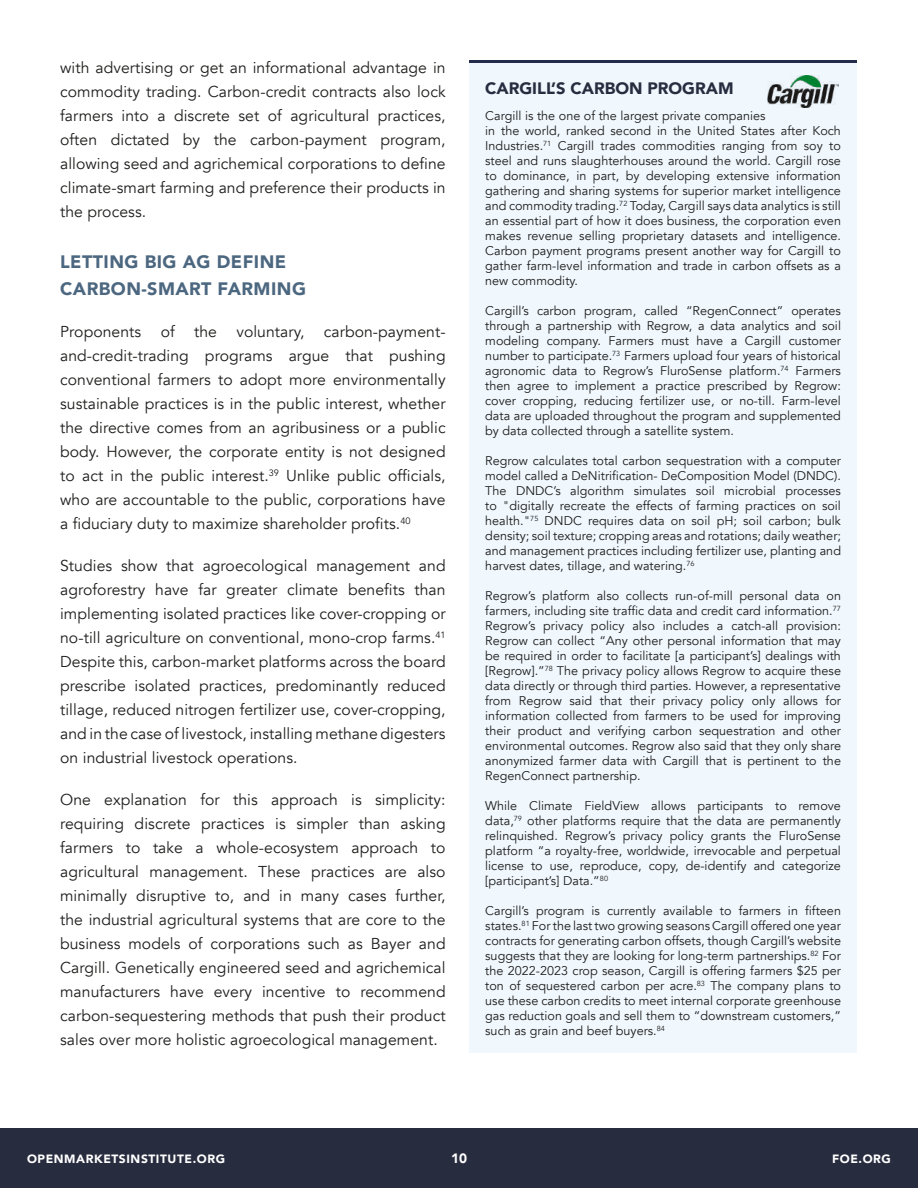
<style>
.page{position:relative;width:918px;height:1188px;background:#fff}
.page>*{position:absolute;margin:0;border:0;box-sizing:border-box;transform-origin:0 0}
.t1{font:900 18px/27px "Avenir";letter-spacing:.025em;color:#4c6780}
.t2{font:900 16.5px "Avenir";color:#282c3f}
.t3{font:15.75px/24px "Avenir";letter-spacing:.005em;color:#1e1e1d;text-align:justify}
.t4{font:900 13.5px "Avenir";color:#fff}
.t5{font:12.6px/15px "Avenir";color:#1d1d1c;text-align:justify}
.t6{font:900 12px "Avenir";letter-spacing:.05em;color:#fff}
</style>
<div class="page">
<div style="left:0;top:1128px;width:918px;height:60px;background:#282c3f"></div>
<div style="left:470px;top:60px;width:387px;height:993px;background:#f0f7fd"></div>
<img style="left:768px;top:75px;width:71px;height:32px">
<hr style="left:470px;top:60px;width:387px;height:3px;background:#232c4a">
<p class="t3" style="left:60px;top:57px;width:387px">with advertising or get an informational advantage in commodity trading. Carbon-credit contracts also lock farmers into a discrete set of agricultural practices, often dictated by the carbon-payment program, allowing seed and agrichemical corporations to define climate-smart farming and preference their products in the process.</p>
<h1 class="t1" style="left:60px;top:249px;width:247px">LETTING BIG AG DEFINE<br>CARBON-SMART FARMING</h1>
<p class="t3" style="left:60px;top:321px;width:387px">Proponents of the voluntary, carbon-payment&shy;and-credit-trading programs argue that pushing conventional farmers to adopt more environmentally sustainable practices is in the public interest, whether the directive comes from an agribusiness or a public body. However, the corporate entity is not designed to act in the public interest.<sup>39</sup> Unlike public officials, who are accountable to the public, corporations have a fiduciary duty to maximize shareholder profits.<sup>40</sup></p>
<p class="t3" style="left:60px;top:555px;width:387px">Studies show that agroecological management and agroforestry have far greater climate benefits than implementing isolated practices like cover-cropping or no-till agriculture on conventional, mono-crop farms.<sup>41<br></sup>Despite this, carbon-market platforms across the board prescribe isolated practices, predominantly reduced tillage, reduced nitrogen fertilizer use, cover-cropping, and in the case of livestock, installing methane digesters on industrial livestock operations.</p>
<p class="t3" style="left:60px;top:789px;width:387px">One explanation for this approach is simplicity: requiring discrete practices is simpler than asking farmers to take a whole-ecosystem approach to agricultural management. These practices are also minimally disruptive to, and in many cases further, the industrial agricultural systems that are core to the business models of corporations such as Bayer and Cargill. Genetically engineered seed and agrichemical manufacturers have every incentive to recommend carbon-sequestering methods that push their product sales over more holistic agroecological management.</p>
<h2 class="t2" style="left:485px;top:82px;width:250px">CARGILL’S CARBON PROGRAM</h2>
<p class="t5" style="left:485px;top:109px;width:357px;text-align:left">Cargill is the one of the largest private companies<br>in the world, ranked second in the United States after Koch Industries.<sup>71</sup> Cargill trades commodities ranging from soy to steel and runs slaughterhouses around the world. Cargill rose to dominance, in part, by developing extensive information gathering and sharing systems for superior market intelligence and commodity trading.<sup>72</sup> Today, Cargill says data analytics is still an essential part of how it does business, the corporation even makes revenue selling proprietary datasets and intelligence.<br>Carbon payment programs present another way for Cargill to gather farm-level information and trade in carbon offsets as a new commodity.</p>
<p class="t5" style="left:485px;top:303px;width:357px">Cargill’s carbon program, called “RegenConnect” operates through a partnership with Regrow, a data analytics and soil modeling company. Farmers must have a Cargill customer number to participate.<sup>73</sup> Farmers upload four years of historical agronomic data to Regrow’s FluroSense platform.<sup>74</sup> Farmers then agree to implement a practice prescribed by Regrow: cover cropping, reducing fertilizer use, or no-till. Farm-level data are uploaded throughout the program and supplemented by data collected through a satellite system.</p>
<p class="t5" style="left:485px;top:453px;width:357px">Regrow calculates total carbon sequestration with a computer model called a DeNitrification- DeComposition Model (DNDC).<br>The DNDC’s algorithm simulates soil microbial processes to "digitally recreate the effects of farming practices on soil health."<sup>75</sup> DNDC requires data on soil pH; soil carbon; bulk density; soil texture; cropping areas and rotations; daily weather; and management practices including fertilizer use, planting and harvest dates, tillage, and watering.<sup>76</sup></p>
<p class="t5" style="left:485px;top:588px;width:357px">Regrow’s platform also collects run-of-mill personal data on farmers, including site traffic data and credit card information.<sup>77<br></sup>Regrow’s privacy policy also includes a catch-all provision:<br>Regrow can collect “Any other personal information that may be required in order to facilitate [a participant’s] dealings with [Regrow].”<sup>78</sup> The privacy policy allows Regrow to acquire these data directly or through third parties. However, a representative from Regrow said that their privacy policy only allows for information collected from farmers to be used for improving their product and verifying carbon sequestration and other environmental outcomes. Regrow also said that they only share anonymized farmer data with Cargill that is pertinent to the RegenConnect partnership.</p>
<p class="t5" style="left:485px;top:799px;width:357px">While Climate FieldView allows participants to remove data,<sup>79</sup> other platforms require that the data are permanently relinquished. Regrow’s privacy policy grants the FluroSense platform “a royalty-free, worldwide, irrevocable and perpetual license to use, reproduce, copy, de-identify and categorize [participant’s] Data.”<sup>80</sup></p>
<p class="t5" style="left:485px;top:903px;width:357px">Cargill’s program is currently available to farmers in fifteen states.<sup>81</sup> For the last two growing seasons Cargill offered one year contracts for generating carbon offsets, though Cargill’s website suggests that they are looking for long-term partnerships.<sup>82</sup> For the 2022-2023 crop season, Cargill is offering farmers $25 per ton of sequestered carbon per acre.<sup>83</sup> The company plans to use these carbon credits to meet internal corporate greenhouse gas reduction goals and sell them to “downstream customers,” such as grain and beef buyers.<sup>84</sup></p>
<p class="t6" style="left:27px;top:1154px;width:200px">OPENMARKETSINSTITUTE.ORG</p>
<p class="t4" style="left:451px;top:1153px;width:17px">10</p>
<p class="t6" style="left:832px;top:1154px;width:60px">FOE.ORG</p>
</div>
